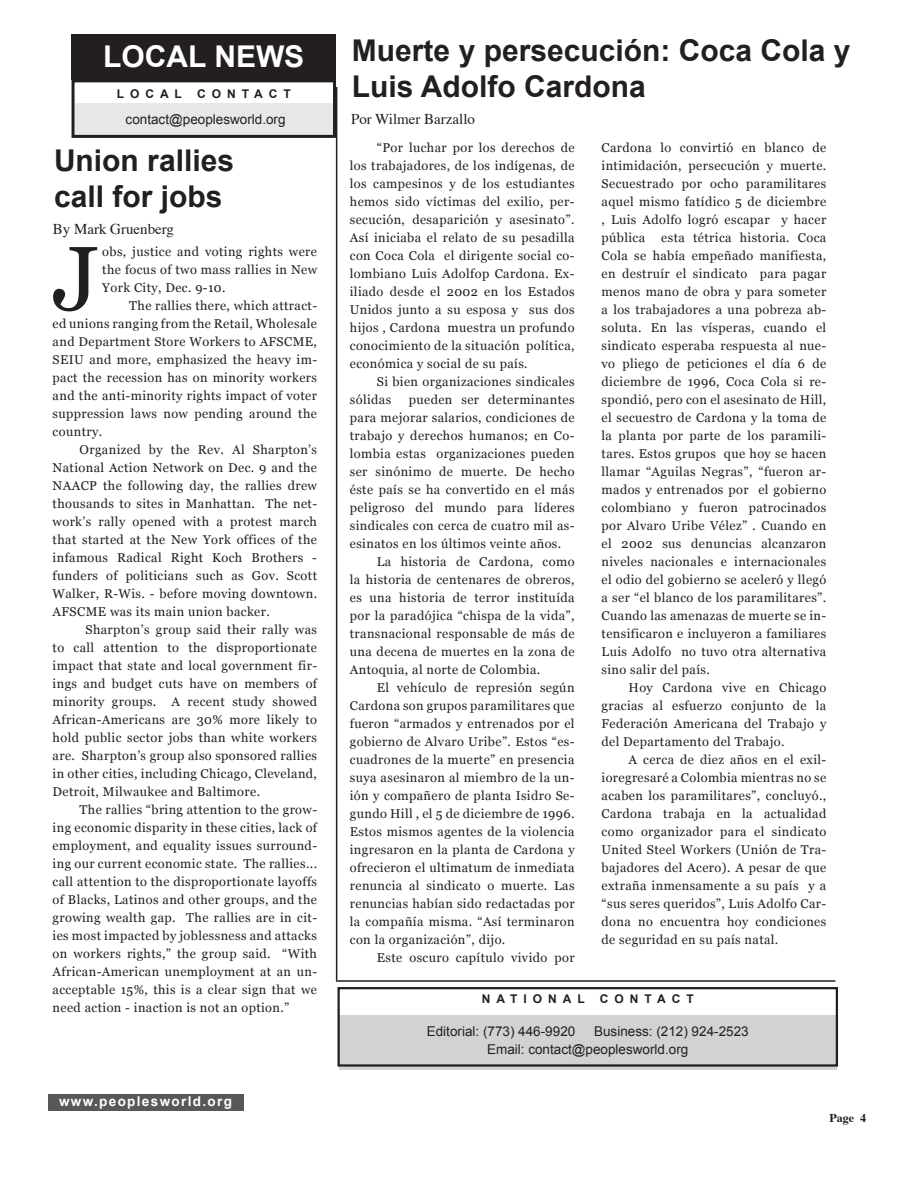
<style>
.page{position:relative;width:918px;height:1188px;background:#fff}
.page>*{position:absolute;margin:0;border:0;box-sizing:border-box;transform-origin:0 0}
.caps_paragraph{font:90.75px "Georgia";color:#231f20}
.title_arial-small{font:700 30px/36px "Arial";color:#231f20}
.t1{font:700 30px "Arial";color:#fff}
.by_line{font:15px "Times";color:#231f20}
.t2{font:13.5px/18px "Arial";color:#231f20}
.t3{font:700 13.5px "Arial";letter-spacing:.1em;color:#fff}
.body-text{font:12.75px/18px "Georgia";letter-spacing:.03em;color:#231f20;text-align:justify}
.caps_paragraph-2{font:12.75px/18px "Georgia";letter-spacing:.03em;color:#231f20;text-align:justify}
.quote{font:700 12px "Arial";letter-spacing:.5em;color:#231f20}
.by_line-2{font:700 12px "Times";color:#231f20}
</style>
<div class="page">
<hr style="left:336px;top:87px;width:1px;height:893px;background:#231f20">
<hr style="left:336px;top:980px;width:499px;height:2px;background:#231f20">
<div style="left:339px;top:1015px;width:498px;height:54px;background:#d1d2d4"></div>
<div style="left:338px;top:987px;width:500px;height:80px;border:2px solid #231f20"></div>
<div style="left:72px;top:35px;width:264px;height:45px;background:#231f20"></div>
<div style="left:48px;top:1094px;width:195px;height:16px;background:#57585a"></div>
<div style="left:75px;top:103px;width:257px;height:34px;background:#e6e7e9"></div>
<div style="left:72px;top:79px;width:264px;height:59px;border:3px solid #231f20"></div>
<p class="t1" style="left:103px;top:37px;width:63px">local</p>
<p class="t1" style="left:214px;top:37px;width:88px">news</p>
<p class="quote" style="left:117px;top:85px;width:42px">Local</p>
<p class="quote" style="left:197px;top:85px;width:70px">c ontac</p>
<p class="quote" style="left:284px;top:85px;width:9px">t</p>
<p class="t2" style="left:126px;top:110px;width:162px">contact@peoplesworld.org</p>
<p class="title_arial-small" style="left:54px;top:143px;width:182px">Union rallies</p>
<p class="title_arial-small" style="left:54px;top:179px;width:170px">call for jobs</p>
<p class="by_line" style="left:53px;top:215px;width:123px">By Mark Gruenberg</p>
<p class="caps_paragraph" style="left:53px;top:224px;width:48px">J</p>
<p class="caps_paragraph-2" style="left:102px;top:243px;width:216px">obs, justice and voting rights were the focus of two mass rallies in New York City, Dec. 9-10.</p>
<p class="body-text" style="left:53px;top:297px;width:266px;text-indent:77px">The rallies there, which attract&shy;ed unions ranging from the Retail, Wholesale and Department Store Workers to AFSCME, SEIU and more, emphasized the heavy im&shy;pact the recession has on minority workers and the anti-minority rights impact of voter suppression laws now pending around the country.</p>
<p class="body-text" style="left:53px;top:441px;width:266px;text-indent:27px">Organized by the Rev. Al Sharpton’s National Action Network on Dec. 9 and the NAACP the following day, the rallies drew thousands to sites in Manhattan. The net&shy;work’s rally opened with a protest march that started at the New York offices of the infamous Radical Right Koch Brothers - funders of politicians such as Gov. Scott Walker, R-Wis. - before moving downtown.<br>AFSCME was its main union backer.</p>
<p class="body-text" style="left:53px;top:621px;width:266px;text-indent:33px">Sharpton’s group said their rally was to call attention to the disproportionate impact that state and local government fir&shy;ings and budget cuts have on members of minority groups. A recent study showed African-Americans are 30% more likely to hold public sector jobs than white workers are. Sharpton’s group also sponsored rallies in other cities, including Chicago, Cleveland, Detroit, Milwaukee and Baltimore.</p>
<p class="body-text" style="left:53px;top:801px;width:266px;text-indent:27px">The rallies “bring attention to the grow&shy;ing economic disparity in these cities, lack of employment, and equality issues surround&shy;ing our current economic state. The rallies... call attention to the disproportionate layoffs of Blacks, Latinos and other groups, and the growing wealth gap. The rallies are in cit&shy;ies most impacted by joblessness and attacks on workers rights,” the group said. “With African-American unemployment at an un&shy;acceptable 15%, this is a clear sign that we need action - inaction is not an option.”</p>
<p class="t3" style="left:59px;top:1093px;width:174px">www.peoplesworld.org</p>
<p class="title_arial-small" style="left:352px;top:33px;width:500px">Muerte y persecución: Coca Cola y<br>Luis Adolfo Cardona</p>
<p class="by_line" style="left:351px;top:105px;width:126px">Por Wilmer Barzallo</p>
<p class="body-text" style="left:350px;top:139px;width:226px;text-indent:27px">“Por luchar por los derechos de los trabajadores, de los indígenas, de los campesinos y de los estudiantes hemos sido víctimas del exilio, per&shy;secución, desaparición y asesinato”.<br>Así iniciaba el relato de su pesadilla con Coca Cola el dirigente social co&shy;lombiano Luis Adolfop Cardona. Ex&shy;iliado desde el 2002 en los Estados Unidos junto a su esposa y sus dos hijos , Cardona muestra un profundo conocimiento de la situación política, económica y social de su país.</p>
<p class="body-text" style="left:350px;top:373px;width:226px;text-indent:27px">Si bien organizaciones sindicales sólidas</p>
<p class="body-text" style="left:350px;top:391px;width:226px;text-indent:59px">pueden ser determinantes para mejorar salarios, condiciones de trabajo y derechos humanos; en Co&shy;lombia estas organizaciones pueden ser sinónimo de muerte. De hecho éste país se ha convertido en el más peligroso del mundo para líderes sindicales con cerca de cuatro mil as&shy;esinatos en los últimos veinte años.</p>
<p class="body-text" style="left:350px;top:553px;width:226px;text-indent:27px">La historia de Cardona, como la historia de centenares de obreros, es una historia de terror instituída por la paradójica “chispa de la vida”, transnacional responsable de más de una decena de muertes en la zona de Antoquia, al norte de Colombia.</p>
<p class="body-text" style="left:350px;top:679px;width:226px;text-indent:27px">El vehículo de represión según Cardona son grupos paramilitares que fueron “armados y entrenados por el gobierno de Alvaro Uribe”. Estos “es&shy;cuadrones de la muerte” en presencia suya asesinaron al miembro de la un&shy;ión y compañero de planta Isidro Se&shy;gundo Hill , el 5 de diciembre de 1996.<br>Estos mismos agentes de la violencia ingresaron en la planta de Cardona y ofrecieron el ultimatum de inmediata renuncia al sindicato o muerte. Las renuncias habían sido redactadas por la compañía misma. “Así terminaron con la organización”, dijo.</p>
<p class="body-text" style="left:377px;top:949px;width:199px">Este oscuro capítulo vivido por</p>
<p class="body-text" style="left:602px;top:139px;width:226px">Cardona lo convirtió en blanco de intimidación, persecución y muerte.<br>Secuestrado por ocho paramilitares aquel mismo fatídico 5 de diciembre , Luis Adolfo logró escapar y hacer pública</p>
<p class="body-text" style="left:602px;top:229px;width:226px;text-indent:60px">esta tétrica historia. Coca Cola se había empeñado manifiesta, en destruír el sindicato para pagar menos mano de obra y para someter a los trabajadores a una pobreza ab&shy;soluta. En las vísperas, cuando el sindicato esperaba respuesta al nue&shy;vo pliego de peticiones el día 6 de diciembre de 1996, Coca Cola si re&shy;spondió, pero con el asesinato de Hill, el secuestro de Cardona y la toma de la planta por parte de los paramili&shy;tares. Estos grupos que hoy se hacen llamar “Aguilas Negras”, “fueron ar&shy;mados y entrenados por el gobierno colombiano y fueron patrocinados por Alvaro Uribe Vélez” . Cuando en el 2002 sus denuncias alcanzaron niveles nacionales e internacionales el odio del gobierno se aceleró y llegó a ser “el blanco de los paramilitares”.<br>Cuando las amenazas de muerte se in&shy;tensificaron e incluyeron a familiares Luis Adolfo no tuvo otra alternativa sino salir del país.</p>
<p class="body-text" style="left:602px;top:679px;width:226px;text-indent:27px">Hoy Cardona vive en Chicago gracias al esfuerzo conjunto de la Federación Americana del Trabajo y del Departamento del Trabajo.</p>
<p class="body-text" style="left:602px;top:751px;width:226px;text-indent:27px">A cerca de diez años en el exil&shy;ioregresaré a Colombia mientras no se acaben los paramilitares”, concluyó., Cardona trabaja en la actualidad como organizador para el sindicato United Steel Workers (Unión de Tra&shy;bajadores del Acero). A pesar de que extraña inmensamente a su país y a “sus seres queridos”, Luis Adolfo Car&shy;dona no encuentra hoy condiciones de seguridad en su país natal.</p>
<p class="quote" style="left:482px;top:991px;width:93px">national</p>
<p class="quote" style="left:600px;top:991px;width:70px">c ontac</p>
<p class="quote" style="left:686px;top:991px;width:9px">t</p>
<p class="t2" style="left:427px;top:1022px;width:150px">Editorial: (773) 446-9920</p>
<p class="t2" style="left:487px;top:1022px;width:263px;text-indent:107px">Business: (212) 924-2523<br>Email: contact@peoplesworld.org</p>
<p class="by_line-2" style="left:829px;top:1106px;width:38px">Page 4</p>
</div>
